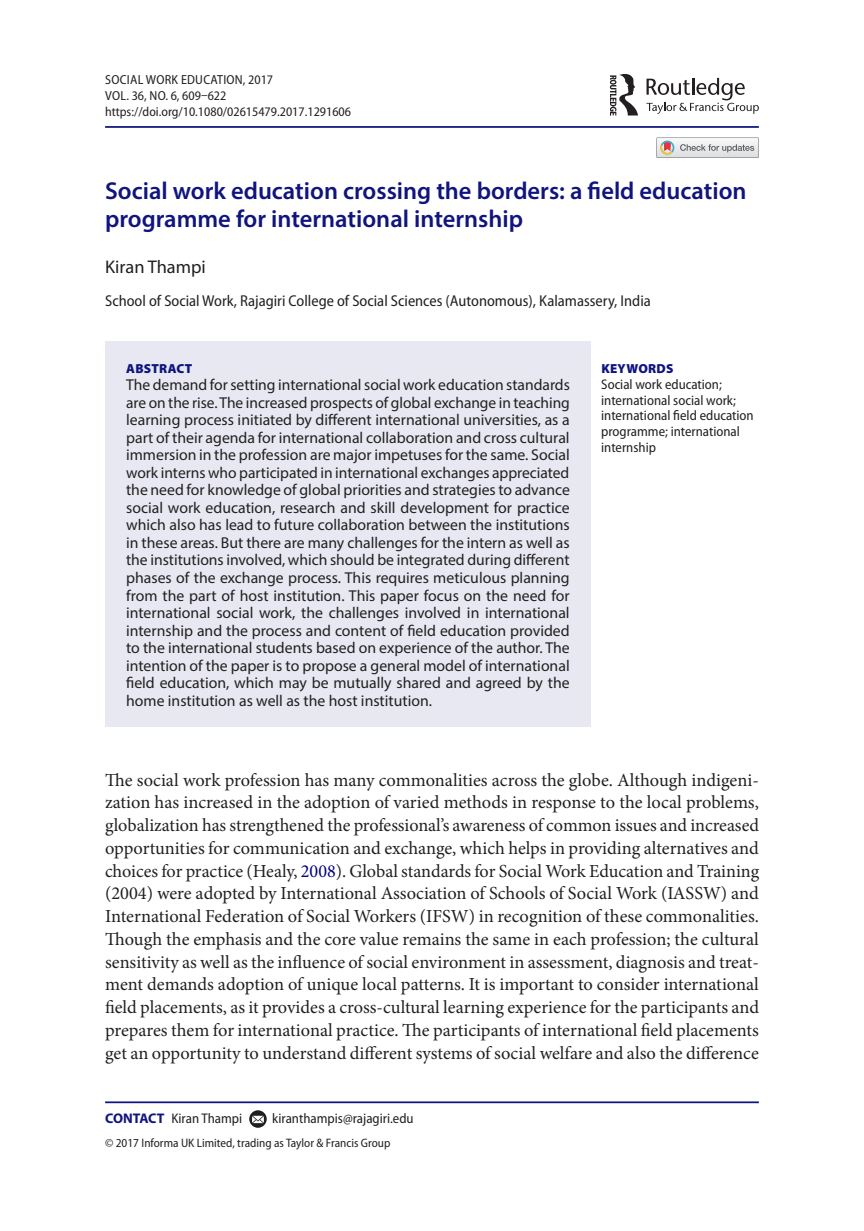
<style>
.page{position:relative;width:864px;height:1231px;background:#fff}
.page>*{position:absolute;margin:0;border:0;box-sizing:border-box;transform-origin:0 0}
.t1{font:600 24.5px/28px "Myriad Pro";color:#10147e}
.t2{font:18.38px/22.8px "Minion Pro";color:#231f20;text-align:justify}
.t3{font:18.38px "Myriad Pro";color:#231f20}
.t4{font:15.75px/17.5px "Myriad Pro";color:#231f20;text-align:justify}
.t5{font:semi-condensed 15.75px "Myriad Pro";color:#231f20}
.t6{font:semi-condensed 14px/15.8px "Myriad Pro";color:#231f20}
.t7{font:semi-condensed 13.12px/15.8px "Myriad Pro";color:#231f20}
.t8{font:900 13.12px "Myriad Pro";letter-spacing:.02em;color:#10147e}
.t9{font:semi-condensed 12.25px "Myriad Pro";color:#231f20}
.s1{color:#000080}
.s2{font-weight:700;font-stretch:normal;color:#10147e}
</style>
<div class="page">
<hr style="left:105px;top:126px;width:653px;height:2px;background:#10147e">
<div style="left:105px;top:342px;width:485px;height:385px;background:#e7e8f2"></div>
<hr style="left:105px;top:1101px;width:653px;height:2px;background:#10147e">
<svg style="left:249px;top:1110px;width:17px;height:17px"></svg>
<svg style="left:252px;top:1115px;width:12px;height:7px"></svg>
<svg style="left:646px;top:78px;width:112px;height:36px"></svg>
<svg style="left:609px;top:74px;width:28px;height:42px"></svg>
<svg style="left:656px;top:137px;width:102px;height:21px"></svg>
<p class="t7" style="left:105px;top:72px;width:247px">Social Work Education, 2017<br>VOL. 36, NO. 6, 609–622 https://doi.org/10.1080/02615479.2017.1291606</p>
<h1 class="t1" style="left:105px;top:177px;width:642px">Social work education crossing the borders: a field education programme for international internship</h1>
<p class="t3" style="left:105px;top:256px;width:102px">Kiran Thampi</p>
<p class="t5" style="left:105px;top:292px;width:547px">School of Social Work, Rajagiri College of Social Sciences (Autonomous), Kalamassery, India</p>
<p class="t8" style="left:126px;top:361px;width:68px">ABSTRACT</p>
<p class="t4" style="left:126px;top:376px;width:445px">The demand for setting international social work education standards are on the rise. The increased prospects of global exchange in teaching learning process initiated by different international universities, as a part of their agenda for international collaboration and cross cultural immersion in the profession are major impetuses for the same. Social work interns who participated in international exchanges appreciated the need for knowledge of global priorities and strategies to advance social work education, research and skill development for practice which also has lead to future collaboration between the institutions in these areas. But there are many challenges for the intern as well as the institutions involved, which should be integrated during different phases of the exchange process. This requires meticulous planning from the part of host institution. This paper focus on the need for international social work, the challenges involved in international internship and the process and content of field education provided to the international students based on experience of the author. The intention of the paper is to propose a general model of international field education, which may be mutually shared and agreed by the home institution as well as the host institution.</p>
<p class="t8" style="left:601px;top:361px;width:74px">KEYWORDS</p>
<p class="t6" style="left:601px;top:376px;width:154px">Social work education; international social work; international field education programme; international internship</p>
<p class="t2" style="left:105px;top:768px;width:655px">The social work profession has many commonalities across the globe. Although indigeni&shy;zation has increased in the adoption of varied methods in response to the local problems, globalization has strengthened the professional’s awareness of common issues and increased opportunities for communication and exchange, which helps in providing alternatives and choices for practice (Healy, <span class="s1">2008</span>). Global standards for Social Work Education and Training (2004) were adopted by International Association of Schools of Social Work (IASSW) and International Federation of Social Workers (IFSW) in recognition of these commonalities.<br>Though the emphasis and the core value remains the same in each profession; the cultural sensitivity as well as the influence of social environment in assessment, diagnosis and treat&shy;ment demands adoption of unique local patterns. It is important to consider international field placements, as it provides a cross-cultural learning experience for the participants and prepares them for international practice. The participants of international field placements get an opportunity to understand different systems of social welfare and also the difference</p>
<p class="t6" style="left:105px;top:1110px;width:138px"><span class="s2">CONTACT</span> Kiran Thampi</p>
<p class="t6" style="left:272px;top:1110px;width:143px">kiranthampis@rajagiri.edu</p>
<p class="t9" style="left:105px;top:1136px;width:286px">© 2017 Informa UK Limited, trading as Taylor &amp; Francis Group</p>
</div>
